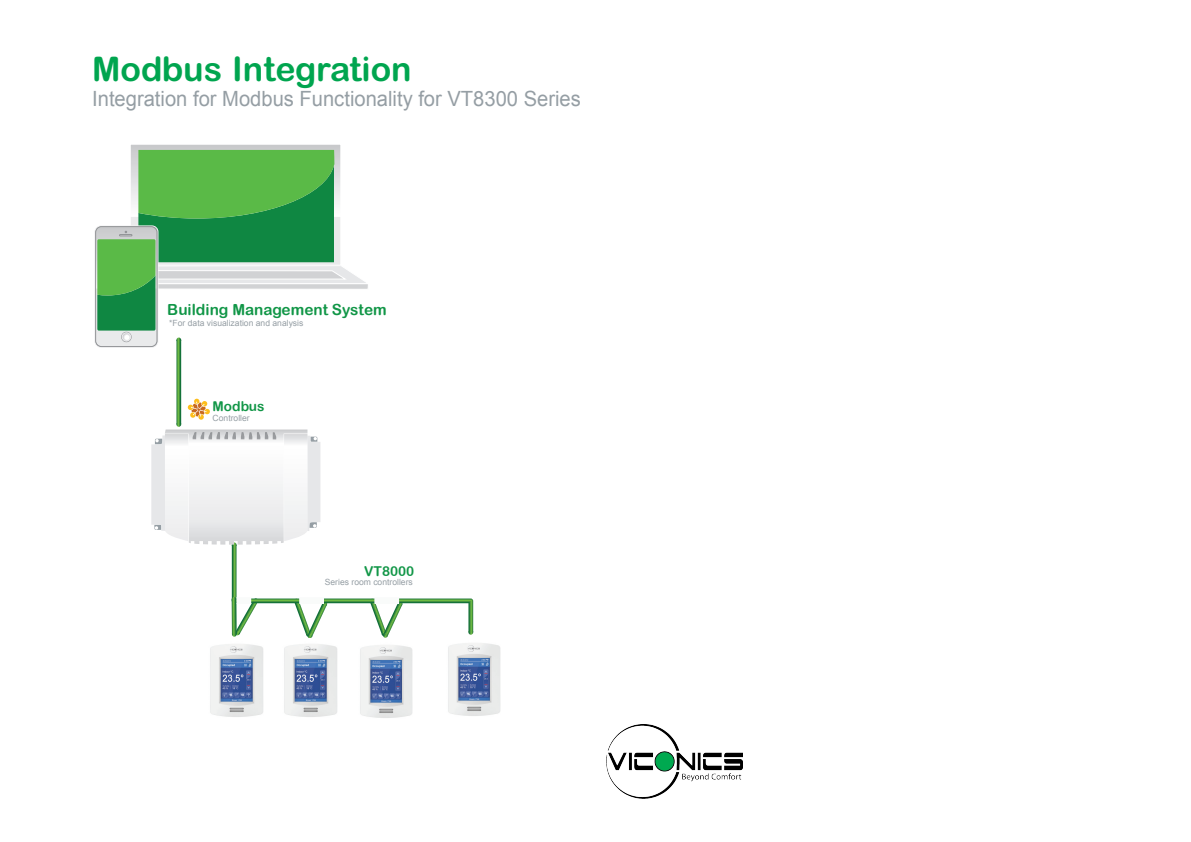
<style>
.page{position:relative;width:1191px;height:842px;background:#fff}
.page>*{position:absolute;margin:0;border:0;box-sizing:border-box;transform-origin:0 0}
.t1{font:700 34px "Arial Rounded MT Std";color:#00a54f}
.t2{font:21px "Arial";color:#959ea4;scale:.96 1}
.t3{font:15.3px "Arial Rounded MT Bold";color:#119647}
.t4{font:13.6px "Arial Rounded MT Bold";color:#119647}
.t5{font:8.6px "Arial";color:#959ea4}
</style>
<div class="page">
<div style="left:130px;top:144px;width:211px;height:121px;background:#c8cacb"></div>
<img style="left:210px;top:644px;width:53px;height:73px">
<img style="left:284px;top:644px;width:53px;height:73px">
<img style="left:360px;top:645px;width:53px;height:73px">
<img style="left:448px;top:643px;width:53px;height:73px">
<svg style="left:96px;top:150px;width:377px;height:488px"></svg>
<img style="left:606px;top:724px;width:136px;height:74px">
<p class="t1" style="left:92px;top:49px;width:321px">Modbus Integration</p>
<p class="t2" style="left:92px;top:85px;width:510px">Integration for Modbus Functionality for VT8300 Series</p>
<p class="t3" style="left:167px;top:300px;width:221px">Building Management System</p>
<p class="t5" style="left:169px;top:318px;width:136px">*For data visualization and analysis</p>
<p class="t4" style="left:213px;top:398px;width:53px">Modbus</p>
<p class="t5" style="left:213px;top:412px;width:39px">Controller</p>
<p class="t4" style="left:364px;top:563px;width:52px">VT8000</p>
<p class="t5" style="left:325px;top:576px;width:89px">Series room controllers</p>
</div>
